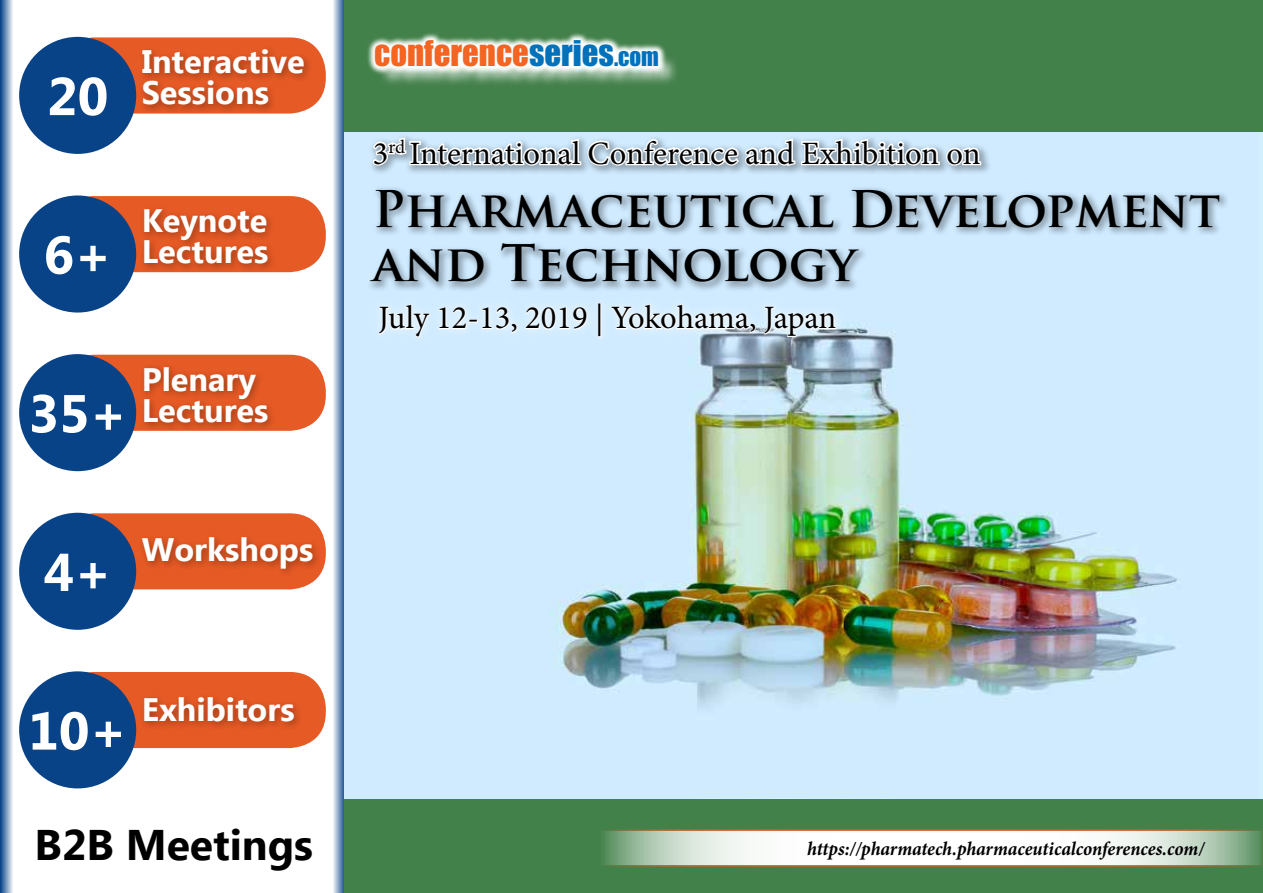
<style>
.page{position:relative;width:1263px;height:893px;background:#fff}
.page>*{position:absolute;margin:0;border:0;box-sizing:border-box;transform-origin:0 0}
.t1{font:700 53.25px "Ebrima";color:#fff}
.t2{font:700 49.2px/54.9px "Trajan Pro";color:#000}
.t3{font:700 42.75px "Ebrima";color:#000}
.t4{font:32.7px "Impact";color:#f26522}
.t5{font:32.55px "Minion Pro";letter-spacing:-.005em;color:#000}
.t6{font:700 32.4px/30.9px "Ebrima";color:#fff}
.t7{font:italic 700 19.5px "Minion Pro";letter-spacing:-.005em;color:#000;scale:.95 1}
.s1{color:#0072bc}
.s2{font-size:22.95px;color:#0072bc}
</style>
<div class="page">
<svg style="left:0;top:0;width:13px;height:893px;background:#7a99be"></svg>
<svg style="left:333px;top:0;width:12px;height:893px;background:#8da8c8"></svg>
<div style="left:58px;top:37px;width:268px;height:77px;background:#e65a25;border-radius:36px"></div>
<div style="left:19px;top:37px;width:117px;height:117px;background:#084388;border-radius:50%"></div>
<div style="left:138px;top:45px;width:176px;height:70px;background:#000;opacity:.3"></div>
<div style="left:58px;top:196px;width:268px;height:76px;background:#e65a25;border-radius:36px"></div>
<div style="left:19px;top:195px;width:117px;height:118px;background:#084388;border-radius:50%"></div>
<div style="left:140px;top:205px;width:137px;height:68px;background:#000;opacity:.3"></div>
<div style="left:58px;top:355px;width:268px;height:76px;background:#e65a25;border-radius:36px"></div>
<div style="left:19px;top:354px;width:117px;height:117px;background:#084388;border-radius:50%"></div>
<div style="left:140px;top:362px;width:137px;height:70px;background:#000;opacity:.3"></div>
<div style="left:58px;top:513px;width:268px;height:76px;background:#e65a25;border-radius:36px"></div>
<div style="left:19px;top:513px;width:117px;height:117px;background:#084388;border-radius:50%"></div>
<div style="left:138px;top:533px;width:184px;height:45px;background:#000;opacity:.3"></div>
<div style="left:58px;top:672px;width:268px;height:76px;background:#e65a25;border-radius:36px"></div>
<div style="left:19px;top:671px;width:117px;height:117px;background:#084388;border-radius:50%"></div>
<div style="left:140px;top:693px;width:164px;height:38px;background:#000;opacity:.3"></div>
<div style="left:345px;top:0;width:918px;height:893px;background:#43814b"></div>
<img style="left:345px;top:132px;width:918px;height:666px">
<div style="left:378px;top:44px;width:301px;height:43px;background:#fff;opacity:.75"></div>
<svg style="left:367px;top:33px;width:300px;height:43px;fill:#f6f8f6"></svg>
<svg style="left:604px;top:829px;width:659px;height:38px;background:#dcddd0"></svg>
<div style="left:369px;top:133px;width:623px;height:43px;background:#000;opacity:.3"></div>
<svg style="left:370px;top:135px;width:613px;height:33px;background:#d5e3ee"></svg>
<div style="left:366px;top:185px;width:864px;height:108px;background:#000;opacity:.3"></div>
<div style="left:370px;top:294px;width:475px;height:52px;background:#fff;opacity:.75"></div>
<svg style="left:377px;top:303px;width:54px;height:35px;background:#e1f1ff"></svg>
<svg style="left:438px;top:305px;width:80px;height:29px;background:#dff1ff"></svg>
<svg style="left:525px;top:305px;width:63px;height:25px;background:#e6f4ff"></svg>
<div style="left:598px;top:303px;width:3px;height:34px;border:2px solid #fff"></div>
<svg style="left:610px;top:303px;width:146px;height:31px;background:#e1f0fc"></svg>
<svg style="left:763px;top:306px;width:74px;height:32px;background:#d7e5f0"></svg>
<h1 class="t1" style="left:47px;top:57px;width:63px">20</h1>
<p class="t6" style="left:142px;top:48px;width:165px">Interactive<br>Sessions</p>
<h1 class="t1" style="left:44px;top:215px;width:70px">6+</h1>
<p class="t6" style="left:142px;top:207px;width:128px">Keynote<br>Lectures</p>
<h1 class="t1" style="left:28px;top:374px;width:100px">35+</h1>
<p class="t6" style="left:142px;top:365px;width:128px">Plenary<br>Lectures</p>
<h1 class="t1" style="left:44px;top:532px;width:70px">4+</h1>
<p class="t6" style="left:142px;top:536px;width:173px">Workshops</p>
<h1 class="t1" style="left:28px;top:691px;width:100px">10+</h1>
<p class="t6" style="left:142px;top:696px;width:154px">Exhibitors</p>
<h3 class="t3" style="left:35px;top:813px;width:280px">B2B Meetings</h3>
<p class="t4" style="left:374px;top:28px;width:286px">CONFERENCE<span class="s1">SERIES</span><span class="s2">.COM</span></p>
<p class="t5" style="left:373px;top:132px;width:609px">3<sup>rd</sup> International Conference and Exhibition on</p>
<h2 class="t2" style="left:373px;top:182px;width:849px">Pharmaceutical Development and Technology</h2>
<p class="t5" style="left:379px;top:296px;width:459px">July 12-13, 2019 | Yokohama, Japan</p>
<p class="t7" style="left:807px;top:835px;width:420px">https://pharmatech.pharmaceuticalconferences.com/</p>
</div>
